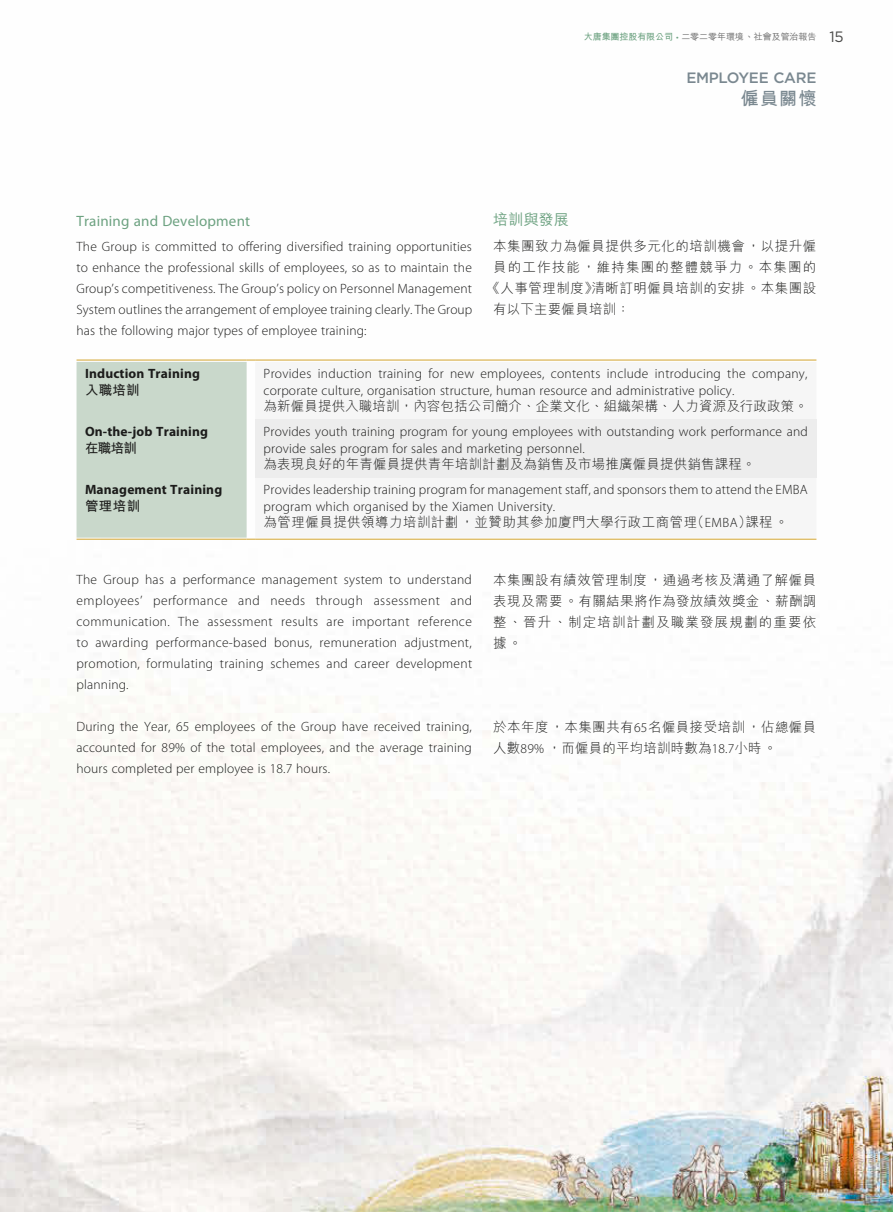
<style>
.page{position:relative;width:893px;height:1212px;background:#fff}
.page>*{position:absolute;margin:0;border:0;box-sizing:border-box;transform-origin:0 0}
.t1{font:700 18px "M Hei HK";color:#7a8890}
.t2{font:15px "Myriad Pro";letter-spacing:.015em;color:#6da281}
.t3{font:500 15px "Gotham";letter-spacing:-.02em;color:#7a8890}
.t4{font:500 15px "M Hei HK";letter-spacing:.015em;color:#6da281}
.t5{font:300 13.5px/21px "Myriad Pro";letter-spacing:.015em;color:#1c1c1b}
.t6{font:300 13.5px/21px "M Hei HK";letter-spacing:.035em;color:#1c1c1b;text-align:justify}
.t7{font:700 13.5px "Myriad Pro";letter-spacing:.01em;color:#1c1c1b}
.t8{font:300 13.5px "M Hei HK";letter-spacing:.015em;color:#1c1c1b}
.t9{font:300 13.5px "M Hei HK";letter-spacing:.01em;color:#1c1c1b}
.t10{font:300 13.5px "M Hei HK";letter-spacing:.085em;color:#1c1c1b}
.t11{font:700 13.5px "M Hei HK";letter-spacing:.01em;color:#1c1c1b}
.t12{font:500 9px "M Hei HK";letter-spacing:-.01em;color:#6f6f6f}
.s1{font-weight:700;color:#6da281}
.s2{font-family:"Myriad Pro";font-weight:400;color:#6da281}
.s3{font-family:"Gotham";font-weight:400;font-size:15px;color:#4a4a49}
.s4{font-family:"Myriad Pro"}
</style>
<div class="page">
<img style="left:0;top:359px;width:893px;height:853px">
<div style="left:255px;top:362px;width:561px;height:176px;background:#f6f6f6"></div>
<div style="left:255px;top:420px;width:561px;height:58px;background:#ededed"></div>
<hr style="left:255px;top:359px;width:561px;height:2px;background:#d7ad44">
<svg style="left:77px;top:359px;width:178px;height:181px;background:#ccd9cc"></svg>
<hr style="left:255px;top:539px;width:561px;height:1px;background:#d7ad44">
<p class="t12" style="left:584px;top:30px;width:261px"><span class="s1">大唐集團控股有限公司</span> <span class="s2">•</span> 二零二零年環境、社會及管治報告 <span class="s3">15</span></p>
<p class="t3" style="left:686px;top:68px;width:132px">EMPLOYEE CARE</p>
<h1 class="t1" style="left:741px;top:86px;width:77px">僱員關懷</h1>
<p class="t2" style="left:77px;top:213px;width:175px">Training and Development</p>
<p class="t5" style="left:77px;top:236px;width:397px;text-align:justify">The Group is committed to offering diversified training opportunities to enhance the professional skills of employees, so as to maintain the Group’s competitiveness. The Group’s policy on Personnel Management System outlines the arrangement of employee training clearly. The Group has the following major types of employee training:</p>
<p class="t4" style="left:493px;top:209px;width:77px">培訓與發展</p>
<p class="t6" style="left:493px;top:235px;width:325px">本集團致力為僱員提供多元化的培訓機會，以提升僱</p>
<p class="t10" style="left:493px;top:257px;width:325px">員的工作技能，維持集團的整體競爭力。本集團的</p>
<p class="t6" style="left:486px;top:277px;width:331px">《人事管理制度》清晰訂明僱員培訓的安排。本集團設</p>
<p class="t8" style="left:493px;top:299px;width:138px">有以下主要僱員培訓：</p>
<p class="t7" style="left:85px;top:366px;width:116px">Induction Training</p>
<p class="t11" style="left:85px;top:380px;width:56px">入職培訓</p>
<p class="t7" style="left:85px;top:424px;width:125px">On-the-job Training</p>
<p class="t11" style="left:85px;top:438px;width:54px">在職培訓</p>
<p class="t7" style="left:85px;top:482px;width:139px">Management Training</p>
<p class="t11" style="left:85px;top:496px;width:57px">管理培訓</p>
<p class="t5" style="left:264px;top:366px;width:545px;line-height:16.5px">Provides induction training for new employees, contents include introducing the company, corporate culture, organisation structure, human resource and administrative policy.</p>
<p class="t9" style="left:264px;top:397px;width:546px">為新僱員提供入職培訓，內容包括公司簡介、企業文化、組織架構、人力資源及行政政策。</p>
<p class="t5" style="left:264px;top:424px;width:546px;line-height:16.5px">Provides youth training program for young employees with outstanding work performance and provide sales program for sales and marketing personnel.</p>
<p class="t8" style="left:264px;top:455px;width:494px">為表現良好的年青僱員提供青年培訓計劃及為銷售及市場推廣僱員提供銷售課程。</p>
<p class="t5" style="left:264px;top:482px;width:545px;line-height:16.5px">Provides leadership training program for management staff, and sponsors them to attend the EMBA program which organised by the Xiamen University.</p>
<p class="t6" style="left:264px;top:511px;width:526px">為管理僱員提供領導力培訓計劃，並贊助其參加廈門大學行政工商管理（<span class="s4">EMBA</span>）課程。</p>
<p class="t5" style="left:77px;top:569px;width:397px;text-align:justify">The Group has a performance management system to understand employees’ performance and needs through assessment and communication. The assessment results are important reference to awarding performance-based bonus, remuneration adjustment, promotion, formulating training schemes and career development planning.</p>
<p class="t5" style="left:77px;top:716px;width:397px;text-align:justify">During the Year, 65 employees of the Group have received training, accounted for 89% of the total employees, and the average training hours completed per employee is 18.7 hours.</p>
<p class="t6" style="left:493px;top:569px;width:325px">本集團設有績效管理制度，通過考核及溝通了解僱員表現及需要。有關結果將作為發放績效獎金、薪酬調整、晉升、制定培訓計劃及職業發展規劃的重要依據。</p>
<p class="t6" style="left:493px;top:716px;width:325px">於本年度，本集團共有<span class="s4">65</span>名僱員接受培訓，佔總僱員人數<span class="s4">89%</span> ，而僱員的平均培訓時數為<span class="s4">18.7</span>小時。</p>
</div>
